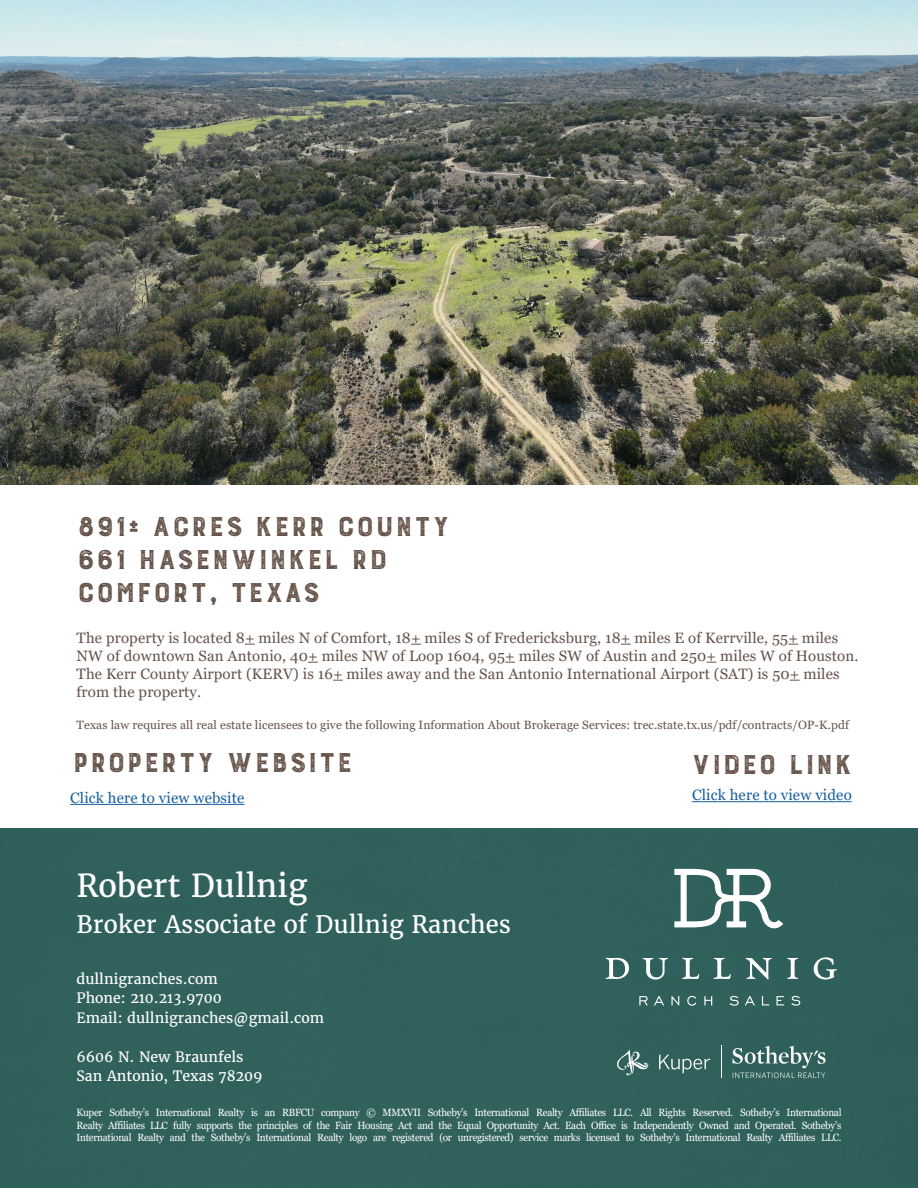
<style>
.page{position:relative;width:918px;height:1188px;background:#fff}
.page>*{position:absolute;margin:0;border:0;box-sizing:border-box;transform-origin:0 0}
.t1{font:300 36px "Burford Rustic";color:#655349}
.t2{font:31.5px "Merriweather";color:#fff}
.t3{font:23.85px "Merriweather";color:#fff}
.t4{font:15px/18px "Georgia";letter-spacing:.01em;color:#655349}
.t5{font:15px "Georgia";letter-spacing:.01em;color:#175d9e}
.t6{font:14.25px "Merriweather";color:#fff}
.t7{font:12px "Georgia";letter-spacing:.01em;color:#655349}
.t8{font:10.5px/12.6px "Georgia";letter-spacing:-.03em;color:#fff;text-align:justify;scale:.95 1}
</style>
<div class="page">
<div style="left:0;top:828px;width:918px;height:360px;background:#30615c"></div>
<svg style="left:639px;top:996px;width:9px;height:9px"></svg>
<svg style="left:654px;top:996px;width:10px;height:9px"></svg>
<svg style="left:671px;top:996px;width:8px;height:9px"></svg>
<svg style="left:687px;top:996px;width:9px;height:10px"></svg>
<svg style="left:704px;top:996px;width:8px;height:9px"></svg>
<svg style="left:730px;top:996px;width:9px;height:10px"></svg>
<svg style="left:745px;top:996px;width:10px;height:9px"></svg>
<svg style="left:762px;top:996px;width:7px;height:9px"></svg>
<svg style="left:776px;top:996px;width:8px;height:9px"></svg>
<svg style="left:791px;top:996px;width:9px;height:10px"></svg>
<svg style="left:606px;top:958px;width:23px;height:21px"></svg>
<svg style="left:643px;top:958px;width:25px;height:22px"></svg>
<svg style="left:682px;top:958px;width:17px;height:21px"></svg>
<svg style="left:714px;top:958px;width:17px;height:21px"></svg>
<svg style="left:746px;top:958px;width:26px;height:21px"></svg>
<svg style="left:787px;top:958px;width:11px;height:21px"></svg>
<svg style="left:814px;top:957px;width:23px;height:22px"></svg>
<svg style="left:674px;top:869px;width:109px;height:59px"></svg>
<hr style="left:721px;top:1046px;width:1px;height:32px;background:#fff">
<svg style="left:732px;top:1046px;width:94px;height:32px"></svg>
<svg style="left:659px;top:1055px;width:51px;height:18px"></svg>
<svg style="left:617px;top:1049px;width:32px;height:26px"></svg>
<img style="left:0;top:0;width:918px;height:484px">
<hr style="left:70px;top:804px;width:174px;height:1px;background:#175d9e">
<hr style="left:692px;top:801px;width:160px;height:1px;background:#175d9e">
<p class="t1" style="left:77px;top:507px;width:375px">891± Acres kerr county</p>
<p class="t1" style="left:77px;top:540px;width:313px">661 Hasenwinkel rd</p>
<p class="t1" style="left:77px;top:573px;width:245px">comfort, texas</p>
<p class="t4" style="left:77px;top:629px;width:783px">The property is located 8+ miles N of Comfort, 18+ miles S of Fredericksburg, 18+ miles E of Kerrville, 55+ miles NW of downtown San Antonio, 40+ miles NW of Loop 1604, 95+ miles SW of Austin and 250+ miles W of Houston.<br>The Kerr County Airport (KERV) is 16+ miles away and the San Antonio International Airport (SAT) is 50+ miles from the property.</p>
<p class="t7" style="left:77px;top:718px;width:774px">Texas law requires all real estate licensees to give the following Information About Brokerage Services: trec.state.tx.us/pdf/contracts/OP-K.pdf</p>
<p class="t1" style="left:72px;top:744px;width:283px">property website</p>
<p class="t5" style="left:70px;top:789px;width:176px">Click here to view website</p>
<p class="t1" style="left:691px;top:746px;width:164px">video link</p>
<p class="t5" style="left:692px;top:786px;width:161px">Click here to view video</p>
<p class="t2" style="left:77px;top:866px;width:232px">Robert Dullnig</p>
<p class="t3" style="left:77px;top:909px;width:436px">Broker Associate of Dullnig Ranches</p>
<p class="t6" style="left:77px;top:969px;width:143px">dullnigranches.com</p>
<p class="t6" style="left:77px;top:989px;width:147px">Phone: 210.213.9700</p>
<p class="t6" style="left:77px;top:1009px;width:249px">Email: dullnigranches@gmail.com</p>
<p class="t6" style="left:77px;top:1048px;width:168px">6606 N. New Braunfels</p>
<p class="t6" style="left:77px;top:1067px;width:188px">San Antonio, Texas 78209</p>
<p class="t8" style="left:77px;top:1106px;width:807px">Kuper Sotheby’s International Realty is an RBFCU company © MMXVII Sotheby’s International Realty Affiliates LLC. All Rights Reserved. Sotheby’s International Realty Affiliates LLC fully supports the principles of the Fair Housing Act and the Equal Opportunity Act. Each Office is Independently Owned and Operated. Sotheby’s International Realty and the Sotheby’s International Realty logo are registered (or unregistered) service marks licensed to Sotheby’s International Realty Affiliates LLC.</p>
</div>
